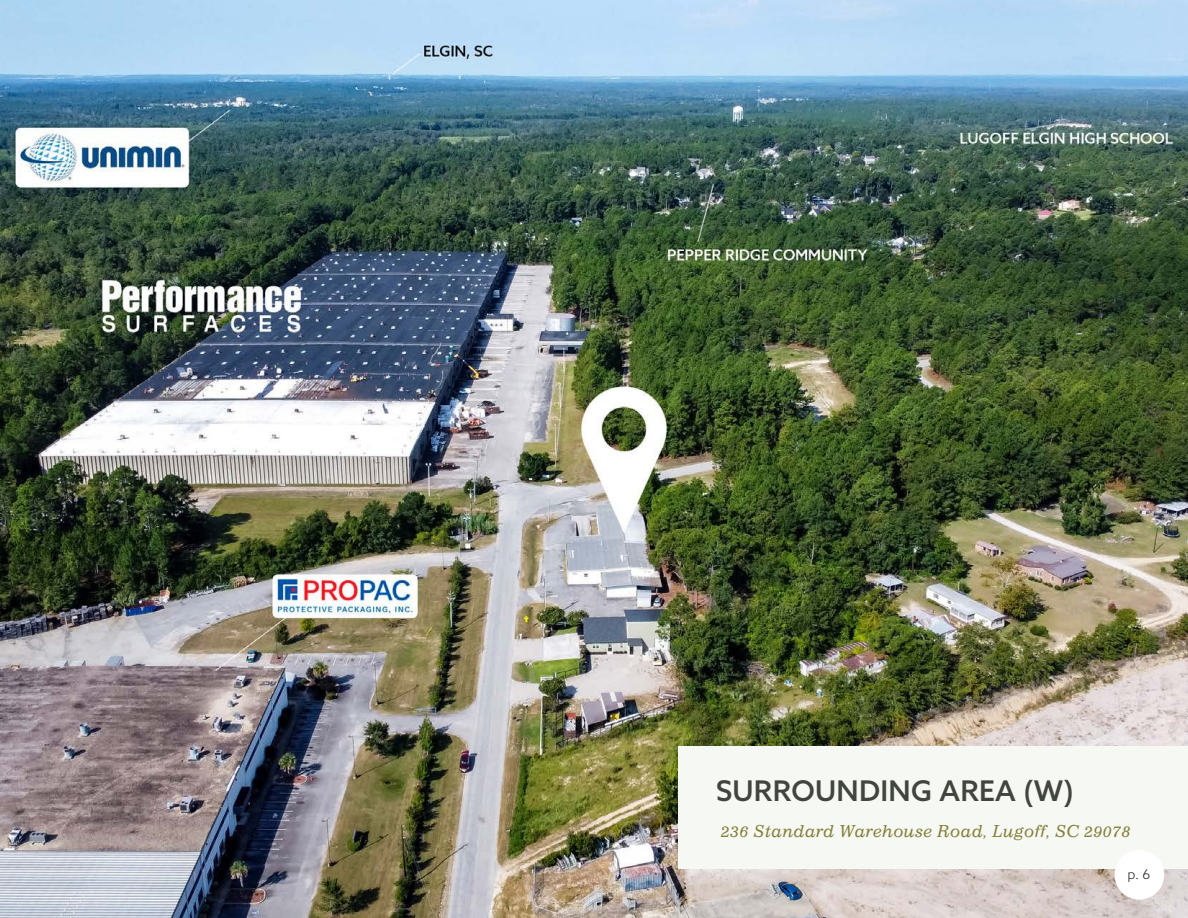
<style>
.page{position:relative;width:1188px;height:918px;background:#fff}
.page>*{position:absolute;margin:0;border:0;box-sizing:border-box;transform-origin:0 0}
.t1{font:500 28.5px "Azo Sans";letter-spacing:.01em;color:#40453d}
.t2{font:italic 16.5px "Impressum Std";letter-spacing:.01em;color:#837e36}
.t3{font:300 13.5px "Azo Sans";color:#231f20}
</style>
<div class="page">
<img style="left:0;top:0;width:1188px;height:918px">
<div style="left:678px;top:746px;width:510px;height:123px;background:#f6f8f4"></div>
<div style="left:1115px;top:850px;width:49px;height:50px;background:#fff;border-radius:50%"></div>
<p class="t1" style="left:716px;top:772px;width:359px">SURROUNDING AREA (W)</p>
<p class="t2" style="left:721px;top:821px;width:411px">236 Standard Warehouse Road, Lugoff, SC 29078</p>
<p class="t3" style="left:1127px;top:865px;width:24px">p. 6</p>
</div>
